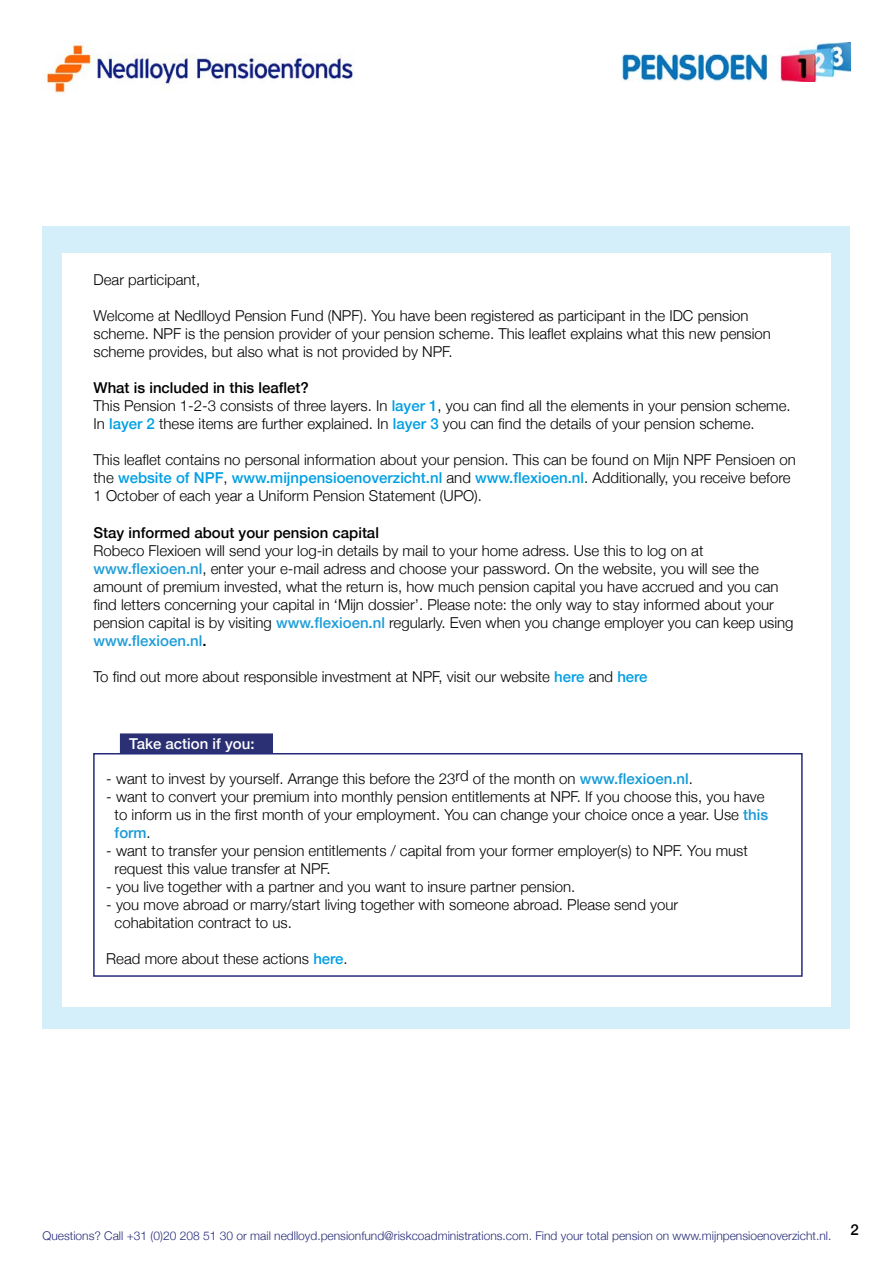
<style>
.page{position:relative;width:893px;height:1263px;background:#fff}
.page>*{position:absolute;margin:0;border:0;box-sizing:border-box;transform-origin:0 0}
.t1{font:300 15px/18px "Helvetica Neue";color:#000}
.t2{font:500 15px "Helvetica Neue";color:#000}
.t3{font:500 15px "Helvetica Neue";color:#fff}
.t4{font:300 12px "Helvetica Neue";color:#252b78}
.s1{font-weight:500}
.s2{font-weight:500;color:#009fe3}
.s3{font-weight:500;color:#1d9dd8}
.s4{font-weight:500;color:#149bd7}
.s5{font-weight:500;color:#1899d6}
</style>
<div class="page">
<img style="left:44px;top:43px;width:311px;height:51px">
<div style="left:43px;top:226px;width:807px;height:803px;background:#d4effa"></div>
<div style="left:62px;top:253px;width:769px;height:753px;background:#fff"></div>
<div style="left:93px;top:753px;width:710px;height:224px;border:2px solid #252b78"></div>
<div style="left:120px;top:733px;width:153px;height:20px;background:#2a3073;border:2px solid #2a3073"></div>
<img style="left:621px;top:43px;width:229px;height:39px">
<p class="t1" style="left:94px;top:270px;width:108px">Dear participant,</p>
<p class="t1" style="left:94px;top:306px;width:679px">Welcome at Nedlloyd Pension Fund (NPF). You have been registered as participant in the IDC pension scheme. NPF is the pension provider of your pension scheme. This leaflet explains what this new pension scheme provides, but also what is not provided by NPF.</p>
<p class="t1" style="left:94px;top:378px;width:699px"><span class="s1">What is included in this leaflet?<br></span>This Pension 1-2-3 consists of three layers. In <span class="s2">layer 1</span>, you can find all the elements in your pension scheme.<br>In <span class="s2">layer 2</span> these items are further explained. In <span class="s2">layer 3</span> you can find the details of your pension scheme.</p>
<p class="t1" style="left:94px;top:450px;width:704px">This leaflet contains no personal information about your pension. This can be found on Mijn NPF Pensioen on the <span class="s2">website of NPF</span>, <span class="s2">www.mijnpensioenoverzicht.nl</span> and <span class="s2">www.flexioen.nl</span>. Additionally, you receive before<br>1 October of each year a Uniform Pension Statement (UPO).</p>
<p class="t2" style="left:94px;top:520px;width:287px">Stay informed about your pension capital</p>
<p class="t1" style="left:94px;top:540px;width:701px">Robeco Flexioen will send your log-in details by mail to your home adress. Use this to log on at <span class="s3">www.flexioen.nl</span>, enter your e-mail adress and choose your password. On the website, you will see the amount of premium invested, what the return is, how much pension capital you have accrued and you can find letters concerning your capital in ‘Mijn dossier’. Please note: the only way to stay informed about your pension capital is by visiting <span class="s3">www.flexioen.nl</span> regularly. Even when you change employer you can keep using <span class="s3">www.flexioen.nl</span><span class="s1">.</span></p>
<p class="t1" style="left:94px;top:666px;width:556px">To find out more about responsible investment at NPF, visit our website <span class="s2">here</span> and <span class="s2">here</span></p>
<p class="t3" style="left:129px;top:732px;width:127px">Take action if you:</p>
<p class="t1" style="left:106px;top:769px;width:588px">- want to invest by yourself. Arrange this before the 23rd of the month on <span class="s4">www.flexioen.nl</span>.</p>
<p class="t1" style="left:115px;top:787px;width:655px;text-indent:-8px">- want to convert your premium into monthly pension entitlements at NPF. If you choose this, you have to inform us in the first month of your employment. You can change your choice once a year. Use <span class="s5">this form</span>.</p>
<p class="t1" style="left:115px;top:841px;width:635px;text-indent:-8px">- want to transfer your pension entitlements / capital from your former employer(s) to NPF. You must request this value transfer at NPF.</p>
<p class="t1" style="left:106px;top:877px;width:471px">- you live together with a partner and you want to insure partner pension.</p>
<p class="t1" style="left:115px;top:895px;width:565px;text-indent:-8px">- you move abroad or marry/start living together with someone abroad. Please send your cohabitation contract to us.</p>
<p class="t1" style="left:106px;top:949px;width:243px">Read more about these actions <span class="s2">here</span>.</p>
<p class="t4" style="left:43px;top:1225px;width:790px">Questions? Call +31 (0)20 208 51 30 or mail nedlloyd.pensionfund@riskcoadministrations.com. Find your total pension on www.mijnpensioenoverzicht.nl.</p>
<p class="t2" style="left:850px;top:1218px;width:10px">2</p>
</div>
